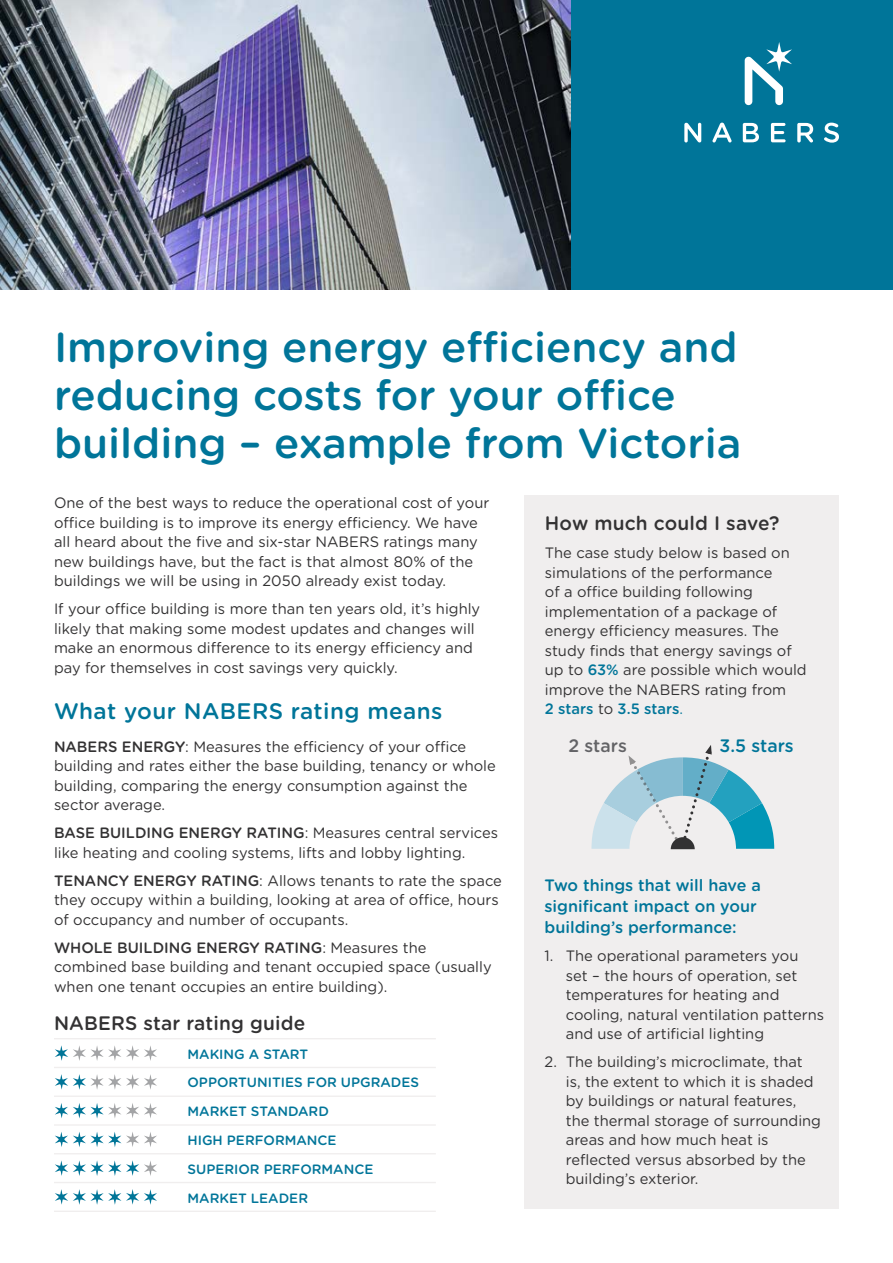
<style>
.page{position:relative;width:893px;height:1263px;background:#fff}
.page>*{position:absolute;margin:0;border:0;box-sizing:border-box;transform-origin:0 0}
.Heading_1{font:500 42px/48px "Gotham Rounded";color:#007599}
.Heading_2{font:500 22.5px "Gotham Rounded";letter-spacing:.02em;color:#007599}
.Heading_3{font:500 19.5px "Gotham Rounded";letter-spacing:.01em;color:#333233}
.t1{font:500 18px "Gotham Rounded";color:#007599}
.t2{font:500 18px "Gotham Rounded";color:#636366}
.Bold_text_space_befo{font:500 16.5px/21px "Gotham Rounded";color:#007599}
._10_13_Body{font:15px/19.5px "Gotham Rounded";color:#333233}
.Table_text{font:500 13.5px "Gotham Rounded";color:#007599}
.s1{font-weight:500}
.s2{font-weight:500;color:#007599}
.s3{color:#007599}
</style>
<div class="page">
<div style="left:0;top:0;width:893px;height:290px;background:#007599"></div>
<hr style="left:54px;top:1038px;width:382px;height:1px;background:#f0eeee">
<hr style="left:54px;top:1067px;width:382px;height:1px;background:#f0eeee">
<hr style="left:54px;top:1095px;width:382px;height:2px;background:#f0eeee">
<hr style="left:54px;top:1124px;width:382px;height:2px;background:#f0eeee">
<hr style="left:54px;top:1153px;width:382px;height:1px;background:#f0eeee">
<hr style="left:54px;top:1182px;width:382px;height:1px;background:#f0eeee">
<hr style="left:54px;top:1210px;width:382px;height:2px;background:#f0eeee">
<svg style="left:55px;top:1045px;width:102px;height:16px"></svg>
<svg style="left:55px;top:1074px;width:102px;height:16px"></svg>
<svg style="left:55px;top:1103px;width:102px;height:15px"></svg>
<svg style="left:55px;top:1132px;width:102px;height:15px"></svg>
<svg style="left:55px;top:1160px;width:102px;height:16px"></svg>
<svg style="left:55px;top:1189px;width:102px;height:16px"></svg>
<img style="left:0;top:0;width:570px;height:290px">
<div style="left:524px;top:496px;width:315px;height:713px;background:#f0eeee"></div>
<svg style="left:591px;top:745px;width:183px;height:104px"></svg>
<svg style="left:684px;top:123px;width:17px;height:19px"></svg>
<svg style="left:712px;top:123px;width:20px;height:19px"></svg>
<svg style="left:743px;top:123px;width:16px;height:19px"></svg>
<svg style="left:771px;top:123px;width:15px;height:19px"></svg>
<svg style="left:797px;top:123px;width:16px;height:19px"></svg>
<svg style="left:824px;top:123px;width:15px;height:20px"></svg>
<svg style="left:745px;top:42px;width:47px;height:63px"></svg>
<h1 class="Heading_1" style="left:54px;top:321px;width:689px">Improving energy efficiency and reducing costs for your office building – example from Victoria</h1>
<p class="_10_13_Body" style="left:54px;top:492px;width:437px">One of the best ways to reduce the operational cost of your office building is to improve its energy efficiency. We have all heard about the five and six-star NABERS ratings many new buildings have, but the fact is that almost 80% of the buildings we will be using in 2050 already exist today.</p>
<p class="_10_13_Body" style="left:54px;top:598px;width:428px">If your office building is more than ten years old, it’s highly likely that making some modest updates and changes will make an enormous difference to its energy efficiency and pay for themselves in cost savings very quickly.</p>
<h2 class="Heading_2" style="left:54px;top:695px;width:390px">What your NABERS rating means</h2>
<p class="_10_13_Body" style="left:54px;top:736px;width:443px"><span class="s1">NABERS ENERGY</span>: Measures the efficiency of your office building and rates either the base building, tenancy or whole building, comparing the energy consumption against the sector average.</p>
<p class="_10_13_Body" style="left:54px;top:822px;width:446px"><span class="s1">BASE BUILDING ENERGY RATING</span>: Measures central services like heating and cooling systems, lifts and lobby lighting.</p>
<p class="_10_13_Body" style="left:54px;top:870px;width:449px"><span class="s1">TENANCY ENERGY RATING</span>: Allows tenants to rate the space they occupy within a building, looking at area of office, hours of occupancy and number of occupants.</p>
<p class="_10_13_Body" style="left:54px;top:937px;width:439px"><span class="s1">WHOLE BUILDING ENERGY RATING</span>: Measures the combined base building and tenant occupied space (usually when one tenant occupies an entire building).</p>
<h3 class="Heading_3" style="left:54px;top:1009px;width:253px">NABERS star rating guide</h3>
<p class="Table_text" style="left:188px;top:1044px;width:122px">MAKING A START</p>
<p class="Table_text" style="left:188px;top:1073px;width:233px">OPPORTUNITIES FOR UPGRADES</p>
<p class="Table_text" style="left:188px;top:1102px;width:143px">MARKET STANDARD</p>
<p class="Table_text" style="left:188px;top:1130px;width:151px">HIGH PERFORMANCE</p>
<p class="Table_text" style="left:188px;top:1159px;width:187px">SUPERIOR PERFORMANCE</p>
<p class="Table_text" style="left:188px;top:1188px;width:122px">MARKET LEADER</p>
<h3 class="Heading_3" style="left:545px;top:509px;width:236px">How much could I save?</h3>
<p class="_10_13_Body" style="left:545px;top:542px;width:263px">The case study below is based on simulations of the performance<br>of a office building following implementation of a package of energy efficiency measures. The study finds that energy savings of up to <span class="s2">63%</span> are possible which would improve the NABERS rating from<br><span class="s2">2 stars</span> to <span class="s2">3.5 stars</span><span class="s3">.</span></p>
<p class="t2" style="left:568px;top:733px;width:60px">2 stars</p>
<p class="t1" style="left:719px;top:733px;width:76px">3.5 stars</p>
<p class="Bold_text_space_befo" style="left:545px;top:874px;width:218px">Two things that will have a significant impact on your building’s performance:</p>
<p class="_10_13_Body" style="left:566px;top:946px;width:260px;text-indent:-21px">1. The operational parameters you<br>set – the hours of operation, set temperatures for heating and cooling, natural ventilation patterns and use of artificial lighting</p>
<p class="_10_13_Body" style="left:566px;top:1052px;width:257px;text-indent:-21px">2. The building’s microclimate, that is, the extent to which it is shaded by buildings or natural features, the thermal storage of surrounding areas and how much heat is reflected versus absorbed by the building’s exterior.</p>
</div>
